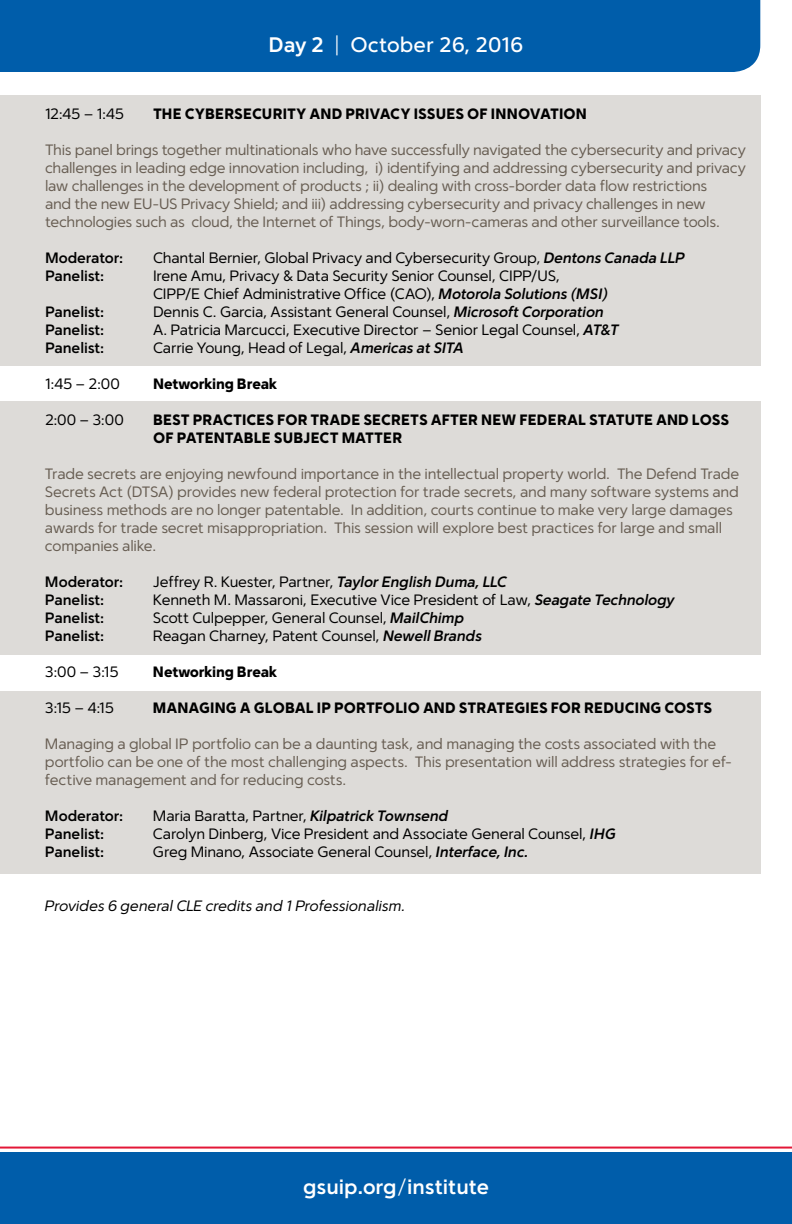
<style>
.page{position:relative;width:792px;height:1224px;background:#fff}
.page>*{position:absolute;margin:0;border:0;box-sizing:border-box;transform-origin:0 0}
.t1{font:700 21px "Simple Sans";color:#fff}
.t2{font:500 21px "Simple Sans";color:#fff}
.t3{font:15px/18px "Simple Sans";letter-spacing:-.015em;color:#786e63}
.t4{font:15px/18px "Simple Sans";letter-spacing:-.015em;color:#000}
.t5{font:900 15px/18px "Simple Sans";color:#000}
.t6{font:700 15px "Simple Sans";letter-spacing:-.01em;color:#000}
.t7{font:italic 15px "Simple Sans";letter-spacing:-.01em;color:#000}
.s1{font-weight:700}
.s2{font-weight:300}
.s3{font-weight:700;font-style:italic}
</style>
<div class="page">
<div style="left:0;top:1152px;width:792px;height:72px;background:#005daa"></div>
<hr style="left:0;top:1147px;width:792px;height:2px;background:#e31837">
<div style="left:0;top:0;width:760px;height:72px;background:#005daa"></div>
<div style="left:0;top:95px;width:760px;height:271px;background:#dddbd8"></div>
<div style="left:0;top:402px;width:760px;height:253px;background:#dddbd8"></div>
<div style="left:0;top:691px;width:760px;height:183px;background:#dddbd8"></div>
<h1 class="t2" style="left:268px;top:32px;width:257px"><span class="s1">Day 2</span> <span class="s2">|</span> October 26, 2016</h1>
<p class="t4" style="left:45px;top:105px;width:81px">12:45 – 1:45</p>
<p class="t5" style="left:153px;top:105px;width:435px">THE CYBERSECURITY AND PRIVACY ISSUES OF INNOVATION</p>
<p class="t3" style="left:45px;top:141px;width:703px">This panel brings together multinationals who have successfully navigated the cybersecurity and privacy challenges in leading edge innovation including, i) identifying and addressing cybersecurity and privacy law challenges in the development of products ; ii) dealing with cross-border data flow restrictions<br>and the new EU-US Privacy Shield; and iii) addressing cybersecurity and privacy challenges in new technologies such as cloud, the Internet of Things, body-worn-cameras and other surveillance tools.</p>
<p class="t6" style="left:45px;top:249px;width:80px">Moderator:</p>
<p class="t4" style="left:153px;top:249px;width:533px">Chantal Bernier, Global Privacy and Cybersecurity Group, <span class="s3">Dentons Canada LLP</span></p>
<p class="t6" style="left:45px;top:267px;width:61px">Panelist:</p>
<p class="t4" style="left:153px;top:267px;width:457px">Irene Amu, Privacy &amp; Data Security Senior Counsel, CIPP/US,<br>CIPP/E Chief Administrative Office (CAO), <span class="s3">Motorola Solutions (MSI)</span></p>
<p class="t6" style="left:45px;top:303px;width:61px">Panelist:</p>
<p class="t4" style="left:153px;top:303px;width:453px">Dennis C. Garcia, Assistant General Counsel, <span class="s3">Microsoft Corporation</span></p>
<p class="t6" style="left:45px;top:321px;width:61px">Panelist:</p>
<p class="t4" style="left:153px;top:321px;width:468px">A. Patricia Marcucci, Executive Director – Senior Legal Counsel, <span class="s3">AT&amp;T</span></p>
<p class="t6" style="left:45px;top:339px;width:61px">Panelist:</p>
<p class="t4" style="left:153px;top:339px;width:313px">Carrie Young, Head of Legal, <span class="s3">Americas at SITA</span></p>
<p class="t4" style="left:45px;top:375px;width:76px">1:45 – 2:00</p>
<p class="t5" style="left:153px;top:375px;width:126px">Networking Break</p>
<p class="t4" style="left:45px;top:411px;width:80px">2:00 – 3:00</p>
<p class="t5" style="left:153px;top:411px;width:578px">BEST PRACTICES FOR TRADE SECRETS AFTER NEW FEDERAL STATUTE AND LOSS<br>OF PATENTABLE SUBJECT MATTER</p>
<p class="t3" style="left:45px;top:465px;width:696px">Trade secrets are enjoying newfound importance in the intellectual property world. The Defend Trade Secrets Act (DTSA) provides new federal protection for trade secrets, and many software systems and business methods are no longer patentable. In addition, courts continue to make very large damages awards for trade secret misappropriation. This session will explore best practices for large and small companies alike.</p>
<p class="t6" style="left:45px;top:573px;width:80px">Moderator:</p>
<p class="t4" style="left:153px;top:573px;width:356px">Jeffrey R. Kuester, Partner, <span class="s3">Taylor English Duma, LLC</span></p>
<p class="t6" style="left:45px;top:591px;width:61px">Panelist:</p>
<p class="t4" style="left:153px;top:591px;width:523px">Kenneth M. Massaroni, Executive Vice President of Law, <span class="s3">Seagate Technology</span></p>
<p class="t6" style="left:45px;top:609px;width:61px">Panelist:</p>
<p class="t4" style="left:153px;top:609px;width:313px">Scott Culpepper, General Counsel, <span class="s3">MailChimp</span></p>
<p class="t6" style="left:45px;top:627px;width:61px">Panelist:</p>
<p class="t4" style="left:153px;top:627px;width:331px">Reagan Charney, Patent Counsel, <span class="s3">Newell Brands</span></p>
<p class="t4" style="left:45px;top:663px;width:75px">3:00 – 3:15</p>
<p class="t5" style="left:153px;top:663px;width:126px">Networking Break</p>
<p class="t4" style="left:45px;top:699px;width:71px">3:15 – 4:15</p>
<p class="t5" style="left:153px;top:699px;width:561px">MANAGING A GLOBAL IP PORTFOLIO AND STRATEGIES FOR REDUCING COSTS</p>
<p class="t3" style="left:45px;top:735px;width:689px">Managing a global IP portfolio can be a daunting task, and managing the costs associated with the portfolio can be one of the most challenging aspects. This presentation will address strategies for ef&shy;fective management and for reducing costs.</p>
<p class="t6" style="left:45px;top:807px;width:80px">Moderator:</p>
<p class="t4" style="left:153px;top:807px;width:297px">Maria Baratta, Partner, <span class="s3">Kilpatrick Townsend</span></p>
<p class="t6" style="left:45px;top:825px;width:61px">Panelist:</p>
<p class="t4" style="left:153px;top:825px;width:465px">Carolyn Dinberg, Vice President and Associate General Counsel, <span class="s3">IHG</span></p>
<p class="t6" style="left:45px;top:843px;width:61px">Panelist:</p>
<p class="t4" style="left:153px;top:843px;width:377px">Greg Minano, Associate General Counsel, <span class="s3">Interface, Inc.</span></p>
<p class="t7" style="left:45px;top:897px;width:362px">Provides 6 general CLE credits and 1 Professionalism.</p>
<h1 class="t1" style="left:303px;top:1174px;width:187px">gsuip.org<span class="s2">/</span>institute</h1>
</div>
